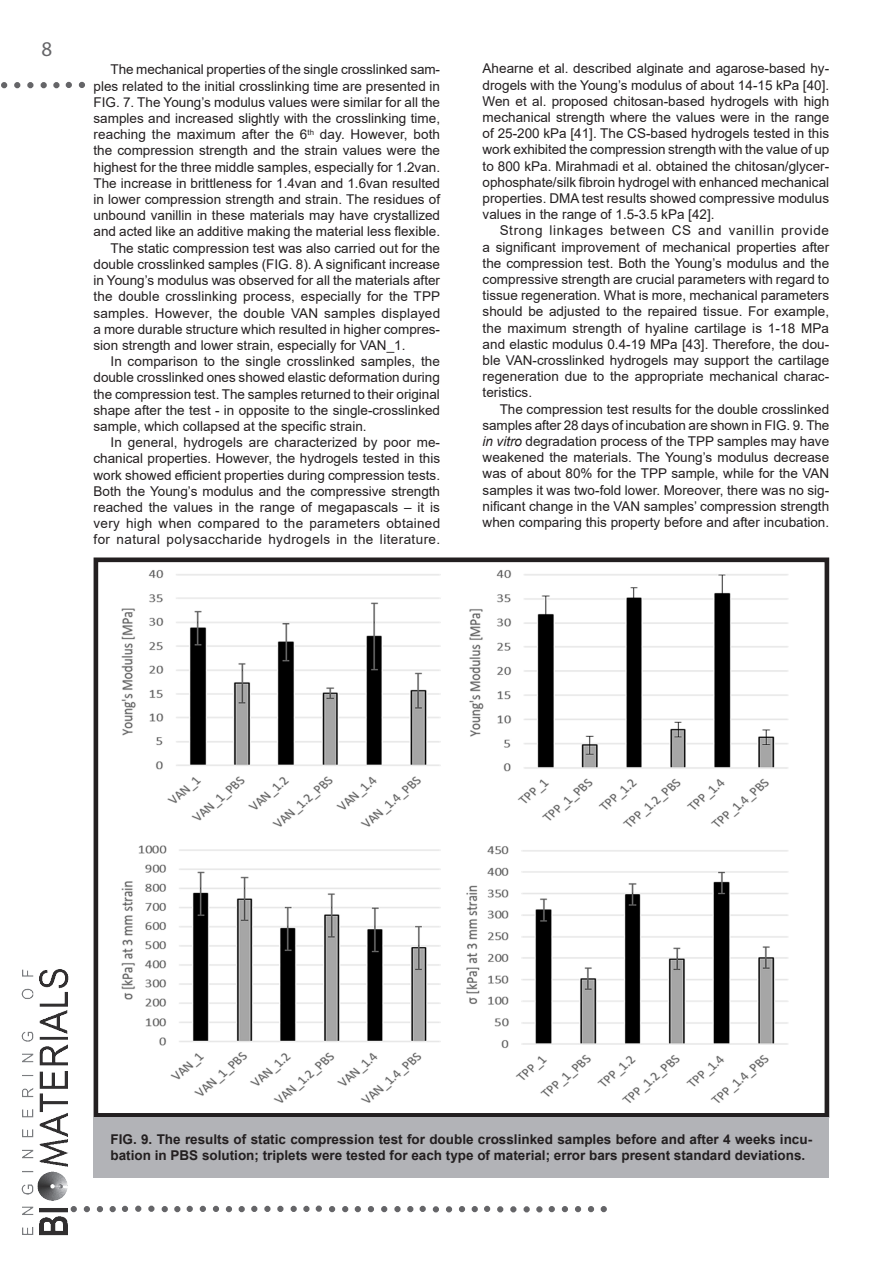
<style>
.page{position:relative;width:893px;height:1263px;background:#fff}
.page>*{position:absolute;margin:0;border:0;box-sizing:border-box;transform-origin:0 0}
.t1{font:21px "Myriad Pro";color:#656568}
.Tekst_UK{font:13.5px/16.2px "Arial";color:#231f20;text-align:justify}
.Podpis_rysunku{font:700 13.5px/15.8px "Arial";color:#231f20}
.s1{font-style:italic}
</style>
<div class="page">
<svg style="left:79px;top:82px;width:6px;height:6px"></svg>
<svg style="left:66px;top:82px;width:6px;height:6px"></svg>
<div style="left:53px;top:82px;width:7px;height:6px;border:2px solid #656568;border-radius:50%"></div>
<svg style="left:41px;top:82px;width:6px;height:6px"></svg>
<svg style="left:14px;top:82px;width:6px;height:6px"></svg>
<div style="left:27px;top:82px;width:7px;height:6px;border:2px solid #656568;border-radius:50%"></div>
<svg style="left:1px;top:82px;width:6px;height:6px"></svg>
<svg style="left:329px;top:1206px;width:6px;height:6px"></svg>
<svg style="left:342px;top:1206px;width:6px;height:6px"></svg>
<div style="left:316px;top:1205px;width:6px;height:7px;border:2px solid #656568;border-radius:50%"></div>
<div style="left:303px;top:1206px;width:7px;height:6px;border:2px solid #656568;border-radius:50%"></div>
<svg style="left:291px;top:1206px;width:6px;height:6px"></svg>
<div style="left:264px;top:1206px;width:7px;height:6px;border:2px solid #656568;border-radius:50%"></div>
<div style="left:277px;top:1206px;width:7px;height:6px;border:2px solid #656568;border-radius:50%"></div>
<svg style="left:251px;top:1206px;width:6px;height:6px"></svg>
<svg style="left:239px;top:1206px;width:6px;height:6px"></svg>
<svg style="left:226px;top:1206px;width:6px;height:6px"></svg>
<svg style="left:200px;top:1206px;width:6px;height:6px"></svg>
<svg style="left:213px;top:1206px;width:6px;height:6px"></svg>
<svg style="left:187px;top:1206px;width:6px;height:6px"></svg>
<svg style="left:174px;top:1206px;width:6px;height:6px"></svg>
<svg style="left:162px;top:1206px;width:6px;height:6px"></svg>
<div style="left:135px;top:1205px;width:6px;height:7px;border:2px solid #656568;border-radius:50%"></div>
<div style="left:148px;top:1205px;width:7px;height:7px;border:2px solid #656568;border-radius:50%"></div>
<svg style="left:122px;top:1206px;width:6px;height:6px"></svg>
<svg style="left:110px;top:1206px;width:6px;height:6px"></svg>
<svg style="left:97px;top:1206px;width:6px;height:6px"></svg>
<svg style="left:71px;top:1206px;width:6px;height:6px"></svg>
<svg style="left:84px;top:1206px;width:6px;height:6px"></svg>
<svg style="left:601px;top:1206px;width:6px;height:6px"></svg>
<svg style="left:588px;top:1206px;width:6px;height:6px"></svg>
<svg style="left:562px;top:1206px;width:6px;height:6px"></svg>
<svg style="left:575px;top:1206px;width:6px;height:6px"></svg>
<svg style="left:549px;top:1206px;width:6px;height:6px"></svg>
<svg style="left:536px;top:1206px;width:6px;height:6px"></svg>
<svg style="left:524px;top:1206px;width:6px;height:6px"></svg>
<svg style="left:497px;top:1206px;width:6px;height:6px"></svg>
<svg style="left:510px;top:1206px;width:6px;height:6px"></svg>
<svg style="left:484px;top:1206px;width:6px;height:6px"></svg>
<svg style="left:472px;top:1206px;width:6px;height:6px"></svg>
<svg style="left:459px;top:1206px;width:6px;height:6px"></svg>
<svg style="left:433px;top:1206px;width:6px;height:6px"></svg>
<svg style="left:446px;top:1206px;width:6px;height:6px"></svg>
<svg style="left:420px;top:1206px;width:6px;height:6px"></svg>
<svg style="left:407px;top:1206px;width:6px;height:6px"></svg>
<div style="left:394px;top:1206px;width:7px;height:6px;border:2px solid #656568;border-radius:50%"></div>
<svg style="left:368px;top:1206px;width:6px;height:6px"></svg>
<svg style="left:381px;top:1206px;width:6px;height:6px"></svg>
<svg style="left:355px;top:1206px;width:6px;height:6px"></svg>
<img style="left:21px;top:969px;width:47px;height:267px">
<img style="left:121px;top:570px;width:668px;height:533px">
<div style="left:94px;top:557px;width:735px;height:561px;border:5px solid #231f20"></div>
<div style="left:94px;top:1117px;width:735px;height:61px;background:#b2b3b7"></div>
<h1 class="t1" style="left:41px;top:36px;width:12px">8</h1>
<p class="Tekst_UK" style="left:94px;top:62px;width:348px;text-indent:17px">The mechanical properties of the single crosslinked sam&shy;ples related to the initial crosslinking time are presented in FIG. 7. The Young’s modulus values were similar for all the samples and increased slightly with the crosslinking time, reaching the maximum after the 6<sup>th</sup> day. However, both the compression strength and the strain values were the highest for the three middle samples, especially for 1.2van.<br>The increase in brittleness for 1.4van and 1.6van resulted in lower compression strength and strain. The residues of unbound vanillin in these materials may have crystallized and acted like an additive making the material less flexible.</p>
<p class="Tekst_UK" style="left:94px;top:240px;width:348px;text-indent:17px">The static compression test was also carried out for the double crosslinked samples (FIG. 8). A significant increase in Young’s modulus was observed for all the materials after the double crosslinking process, especially for the TPP samples. However, the double VAN samples displayed a more durable structure which resulted in higher compres&shy;sion strength and lower strain, especially for VAN_1.</p>
<p class="Tekst_UK" style="left:94px;top:353px;width:348px;text-indent:17px">In comparison to the single crosslinked samples, the double crosslinked ones showed elastic deformation during the compression test. The samples returned to their original shape after the test - in opposite to the single-crosslinked sample, which collapsed at the specific strain.</p>
<p class="Tekst_UK" style="left:94px;top:434px;width:348px;text-indent:17px">In general, hydrogels are characterized by poor me&shy;chanical properties. However, the hydrogels tested in this work showed efficient properties during compression tests.<br>Both the Young’s modulus and the compressive strength reached the values in the range of megapascals – it is very high when compared to the parameters obtained for natural polysaccharide hydrogels in the literature.</p>
<p class="Tekst_UK" style="left:483px;top:60px;width:348px">Ahearne et al. described alginate and agarose-based hy&shy;drogels with the Young’s modulus of about 14-15 kPa [40].<br>Wen et al. proposed chitosan-based hydrogels with high mechanical strength where the values were in the range of 25-200 kPa [41]. The CS-based hydrogels tested in this work exhibited the compression strength with the value of up to 800 kPa. Mirahmadi et al. obtained the chitosan/glycer&shy;ophosphate/silk fibroin hydrogel with enhanced mechanical properties. DMA test results showed compressive modulus values in the range of 1.5-3.5 kPa [42].</p>
<p class="Tekst_UK" style="left:483px;top:222px;width:348px;text-indent:17px">Strong linkages between CS and vanillin provide a significant improvement of mechanical properties after the compression test. Both the Young’s modulus and the compressive strength are crucial parameters with regard to tissue regeneration. What is more, mechanical parameters should be adjusted to the repaired tissue. For example, the maximum strength of hyaline cartilage is 1-18 MPa and elastic modulus 0.4-19 MPa [43]. Therefore, the dou&shy;ble VAN-crosslinked hydrogels may support the cartilage regeneration due to the appropriate mechanical charac&shy;teristics.</p>
<p class="Tekst_UK" style="left:483px;top:401px;width:348px;text-indent:17px">The compression test results for the double crosslinked samples after 28 days of incubation are shown in FIG. 9. The <span class="s1">in vitro</span> degradation process of the TPP samples may have weakened the materials. The Young’s modulus decrease was of about 80% for the TPP sample, while for the VAN samples it was two-fold lower. Moreover, there was no sig&shy;nificant change in the VAN samples’ compression strength when comparing this property before and after incubation.</p>
<p class="Podpis_rysunku" style="left:111px;top:1132px;width:703px">FIG. 9. The results of static compression test for double crosslinked samples before and after 4 weeks incu&shy;bation in PBS solution; triplets were tested for each type of material; error bars present standard deviations.</p>
</div>
